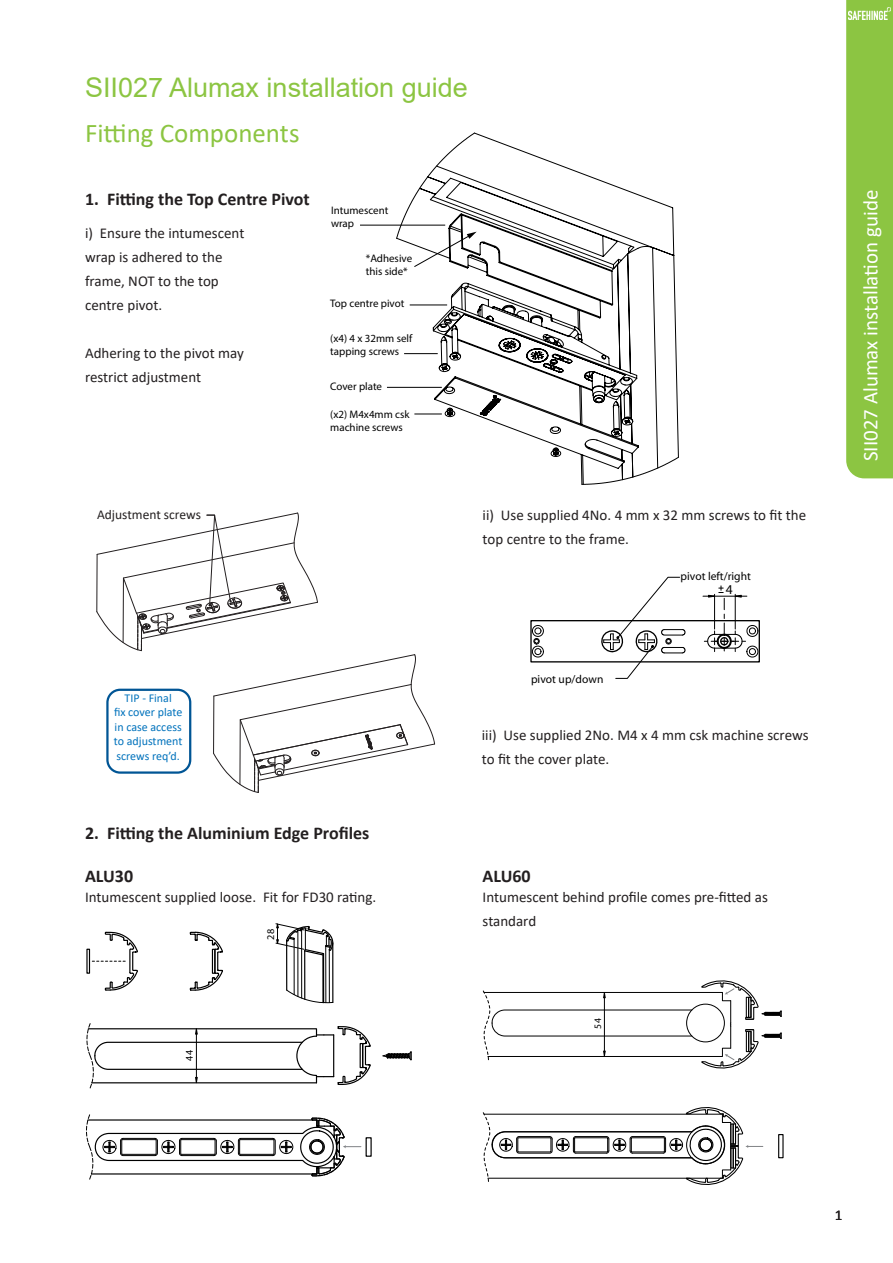
<style>
.page{position:relative;width:893px;height:1263px;background:#fff}
.page>*{position:absolute;margin:0;border:0;box-sizing:border-box;transform-origin:0 0}
.Heading_1_-_section{font:27px "Arial";color:#8cc542}
.Heading_2_-_Shared{font:27px "Calibri";color:#8cc542}
.t1{font:21px "Calibri";color:#fff}
.Heading_3{font:700 18px "Calibri";color:#231f20}
.t2{font:15px/24px "Calibri";color:#231f20}
.t3{font:13.5px "Calibri";color:#231f20}
.t4{font:13.5px "Myriad";color:#000}
.Blue_notes{font:12px/14.4px "Calibri";color:#0072bc;text-align:center}
.t5{font:11.55px "Myriad";color:#000}
.t6{font:10.95px/13.2px "Myriad Pro";color:#000}
.t7{font:10.35px "Myriad";color:#000}
.t8{font:9.9px "Myriad";color:#000}
</style>
<div class="page">
<div style="left:846px;top:0;width:47px;height:478px;background:#8cc542"></div>
<img style="left:849px;top:7px;width:41px;height:13px">
<div style="left:86px;top:949px;width:4px;height:25px;border:1px solid #000"></div>
<svg style="left:189px;top:931px;width:34px;height:60px"></svg>
<div style="left:212px;top:949px;width:3px;height:25px;border:1px solid #000"></div>
<svg style="left:92px;top:931px;width:46px;height:60px"></svg>
<div style="left:366px;top:1137px;width:6px;height:20px;border:1px solid #000"></div>
<svg style="left:275px;top:923px;width:59px;height:81px"></svg>
<hr style="left:294px;top:938px;width:1px;height:57px;background:#000">
<hr style="left:325px;top:946px;width:1px;height:57px;background:#000">
<hr style="left:329px;top:950px;width:1px;height:53px;background:#000">
<svg style="left:86px;top:1023px;width:285px;height:66px"></svg>
<svg style="left:383px;top:1051px;width:29px;height:9px"></svg>
<svg style="left:86px;top:1114px;width:275px;height:66px"></svg>
<svg style="left:96px;top:512px;width:340px;height:281px"></svg>
<div style="left:530px;top:620px;width:230px;height:42px;border:1px solid #000"></div>
<svg style="left:532px;top:625px;width:12px;height:33px"></svg>
<svg style="left:598px;top:577px;width:88px;height:102px"></svg>
<svg style="left:703px;top:586px;width:55px;height:72px"></svg>
<svg style="left:482px;top:980px;width:300px;height:89px"></svg>
<div style="left:778px;top:1134px;width:6px;height:24px;border:1px solid #000"></div>
<svg style="left:482px;top:1107px;width:281px;height:78px"></svg>
<svg style="left:396px;top:132px;width:283px;height:353px"></svg>
<svg style="left:413px;top:232px;width:64px;height:36px"></svg>
<hr style="left:410px;top:304px;width:37px;height:1px;background:#000">
<hr style="left:404px;top:353px;width:34px;height:1px;background:#000">
<hr style="left:387px;top:387px;width:55px;height:1px;background:#000">
<svg style="left:414px;top:413px;width:28px;height:1px"></svg>
<hr style="left:360px;top:225px;width:85px;height:1px;background:#000">
<p class="Heading_1_-_section" style="left:85px;top:69px;width:384px">SII027 Alumax installation guide</p>
<p class="Heading_2_-_Shared" style="left:85px;top:114px;width:216px">Fitting Components</p>
<p class="Heading_3" style="left:85px;top:186px;width:226px">1. Fitting the Top Centre Pivot</p>
<p class="t2" style="left:85px;top:220px;width:161px">i) Ensure the intumescent wrap is adhered to the frame, NOT to the top centre pivot.</p>
<p class="t2" style="left:85px;top:340px;width:160px">Adhering to the pivot may</p>
<p class="t2" style="left:85px;top:364px;width:118px">restrict adjustment</p>
<p class="t6" style="left:331px;top:204px;width:59px">Intumescent wrap</p>
<p class="t6" style="left:366px;top:252px;width:48px">*Adhesive this side*</p>
<p class="t6" style="left:330px;top:296px;width:76px">Top centre pivot</p>
<p class="t6" style="left:330px;top:331px;width:83px">(x4) 4 x 32mm self tapping screws</p>
<p class="t6" style="left:330px;top:380px;width:53px">Cover plate</p>
<p class="t6" style="left:330px;top:408px;width:81px">(x2) M4x4mm csk machine screws</p>
<p class="t3" style="left:97px;top:505px;width:105px">Adjustment screws</p>
<p class="Blue_notes" style="left:114px;top:690px;width:70px">TIP - Final<br>fix cover plate in case access to adjustment screws req’d.</p>
<p class="t2" style="left:483px;top:503px;width:325px">ii) Use supplied 4No. 4 mm x 32 mm screws to fit the top centre to the frame.</p>
<p class="t5" style="left:531px;top:673px;width:74px">pivot up/down</p>
<p class="t5" style="left:680px;top:571px;width:72px">pivot left/right</p>
<p class="t4" style="left:726px;top:582px;width:8px">4</p>
<p class="t2" style="left:482px;top:722px;width:328px">iii) Use supplied 2No. M4 x 4 mm csk machine screws to fit the cover plate.</p>
<p class="Heading_3" style="left:85px;top:820px;width:286px">2. Fitting the Aluminium Edge Profiles</p>
<p class="Heading_3" style="left:85px;top:864px;width:50px">ALU30</p>
<p class="Heading_3" style="left:483px;top:864px;width:50px">ALU60</p>
<p class="t2" style="left:85px;top:885px;width:293px">Intumescent supplied loose. Fit for FD30 rating.</p>
<p class="t2" style="left:483px;top:885px;width:287px">Intumescent behind profile comes pre-fitted as standard</p>
<p class="t7" style="left:184px;top:1061px;width:12px;rotate:-90deg">44</p>
<p class="t7" style="left:265px;top:939px;width:13px;rotate:-90deg">28</p>
<p class="t8" style="left:593px;top:1029px;width:12px;rotate:-90deg">54</p>
<h2 class="t1" style="left:856px;top:461px;width:273px;rotate:-90deg">SII027 Alumax installation guide</h2>
<p class="t2" style="left:835px;top:1202px;width:9px">1</p>
</div>
